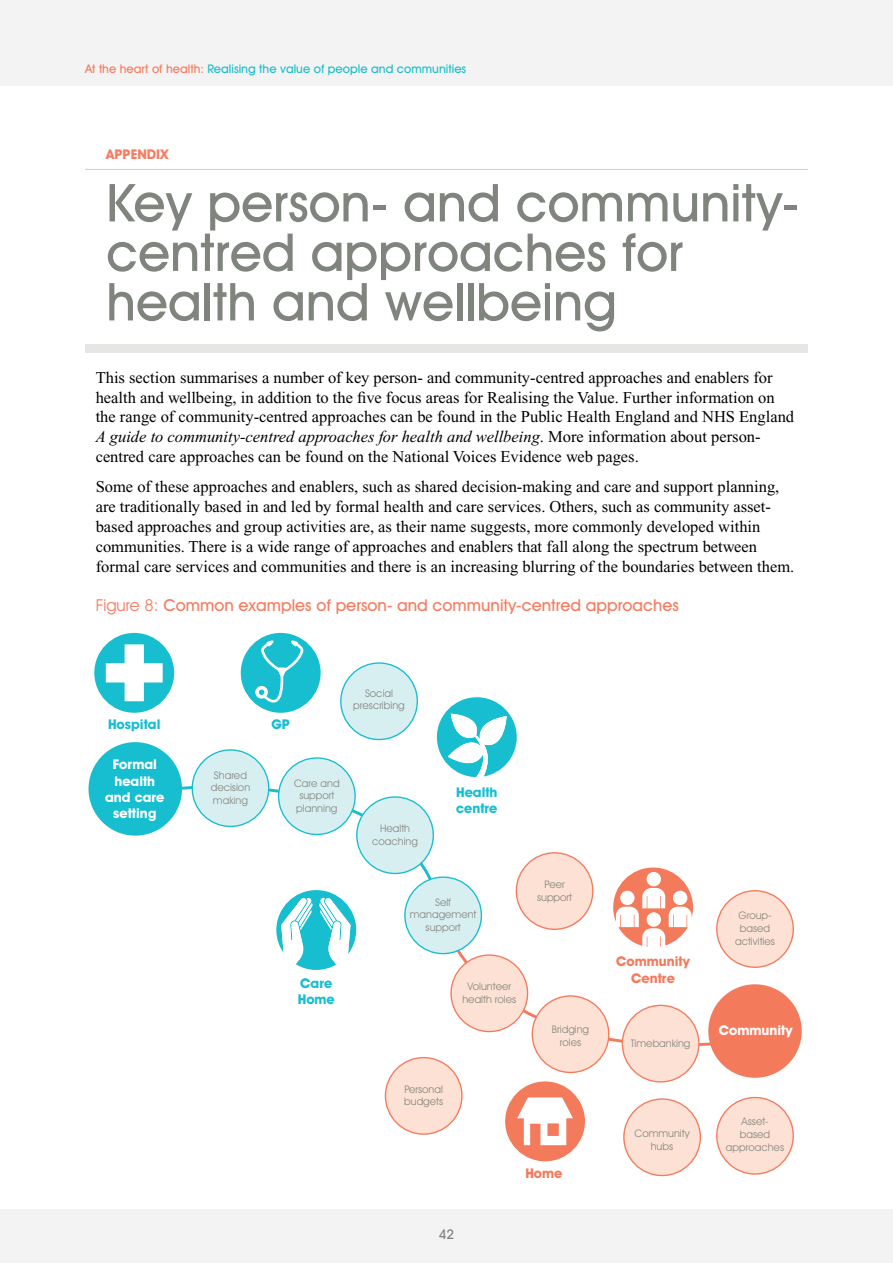
<style>
.page{position:relative;width:893px;height:1263px;background:#fff}
.page>*{position:absolute;margin:0;border:0;box-sizing:border-box;transform-origin:0 0}
.t1{font:500 52.5px/49.5px "Avant Garde IT Cby BT";color:#7f847d}
.t2{font:16.5px/19.8px "Times New Roman";color:#000}
.t3{font:500 16.5px "Avant Garde IT Cby BT";color:#f47e62}
.t4{font:700 13.5px/16.2px "Avant Garde IT Cby BT";color:#fff;text-align:center}
.t5{font:700 13.5px/16.2px "Avant Garde IT Cby BT";color:#16becf}
.t6{font:700 13.5px/16.2px "Avant Garde IT Cby BT";color:#f47a5c;text-align:center}
.t7{font:700 13.5px "Avant Garde IT Cby BT";color:#f47e62}
.t8{font:500 13.5px "Avant Garde IT Cby BT";color:#7f847d}
.t9{font:500 12px "Avant Garde IT Cby BT";color:#21becc}
.t10{font:10.5px/12.6px "Avant Garde IT Cby BT";color:#8a8b82;text-align:center}
.s1{color:#f47e62}
.s2{font-style:italic}
.s3{font-weight:400}
</style>
<div class="page">
<div style="left:0;top:0;width:893px;height:85px;background:#f2f3f2"></div>
<div style="left:0;top:1210px;width:893px;height:53px;background:#f2f3f2"></div>
<div style="left:85px;top:344px;width:723px;height:9px;background:#e6e7e5"></div>
<hr style="left:85px;top:169px;width:723px;height:1px;background:#cccecb">
<svg style="left:172px;top:761px;width:548px;height:298px"></svg>
<div style="left:89px;top:742px;width:93px;height:94px;background:#16becf;border-radius:50%"></div>
<div style="left:708px;top:984px;width:94px;height:94px;background:#f47a5c;border-radius:50%"></div>
<div style="left:357px;top:797px;width:76px;height:76px;background:#d8eff2;border-radius:50%"></div>
<div style="left:356px;top:796px;width:78px;height:78px;border:1px solid #16becf;border-radius:50%"></div>
<div style="left:405px;top:877px;width:76px;height:77px;background:#d8eff2;border-radius:50%"></div>
<div style="left:404px;top:876px;width:78px;height:78px;border:1px solid #16becf;border-radius:50%"></div>
<div style="left:341px;top:663px;width:76px;height:76px;background:#d8eff2;border-radius:50%"></div>
<div style="left:340px;top:662px;width:78px;height:78px;border:1px solid #16becf;border-radius:50%"></div>
<div style="left:516px;top:853px;width:77px;height:76px;background:#fde1d4;border-radius:50%"></div>
<div style="left:516px;top:852px;width:77px;height:78px;border:1px solid #f47a5c;border-radius:50%"></div>
<div style="left:622px;top:1005px;width:77px;height:77px;background:#fde1d4;border-radius:50%"></div>
<div style="left:622px;top:1005px;width:77px;height:77px;border:1px solid #f47a5c;border-radius:50%"></div>
<div style="left:717px;top:891px;width:76px;height:76px;background:#fde1d4;border-radius:50%"></div>
<div style="left:716px;top:890px;width:78px;height:78px;border:1px solid #f47a5c;border-radius:50%"></div>
<div style="left:717px;top:1097px;width:76px;height:77px;background:#fde1d4;border-radius:50%"></div>
<div style="left:716px;top:1097px;width:78px;height:78px;border:1px solid #f47a5c;border-radius:50%"></div>
<div style="left:624px;top:1099px;width:76px;height:76px;background:#fde1d4;border-radius:50%"></div>
<div style="left:623px;top:1098px;width:78px;height:78px;border:1px solid #f47a5c;border-radius:50%"></div>
<svg style="left:94px;top:633px;width:80px;height:80px"></svg>
<svg style="left:437px;top:697px;width:80px;height:80px"></svg>
<svg style="left:276px;top:890px;width:80px;height:80px"></svg>
<svg style="left:613px;top:867px;width:80px;height:80px"></svg>
<div style="left:192px;top:750px;width:77px;height:76px;background:#d8eff2;border-radius:50%"></div>
<div style="left:192px;top:749px;width:77px;height:78px;border:1px solid #16becf;border-radius:50%"></div>
<div style="left:279px;top:758px;width:76px;height:76px;background:#d8eff2;border-radius:50%"></div>
<div style="left:278px;top:757px;width:78px;height:78px;border:1px solid #16becf;border-radius:50%"></div>
<div style="left:505px;top:1081px;width:80px;height:80px;background:#f47a5c;border-radius:50%"></div>
<svg style="left:517px;top:1097px;width:56px;height:48px"></svg>
<div style="left:385px;top:1057px;width:77px;height:77px;background:#fde1d4;border-radius:50%"></div>
<div style="left:385px;top:1057px;width:78px;height:78px;border:1px solid #f47a5c;border-radius:50%"></div>
<div style="left:532px;top:996px;width:77px;height:76px;background:#fde1d4;border-radius:50%"></div>
<div style="left:532px;top:995px;width:77px;height:78px;border:1px solid #f47a5c;border-radius:50%"></div>
<div style="left:451px;top:955px;width:77px;height:76px;background:#fde1d4;border-radius:50%"></div>
<div style="left:450px;top:954px;width:78px;height:78px;border:1px solid #f47a5c;border-radius:50%"></div>
<div style="left:241px;top:633px;width:80px;height:80px;background:#16becf;border-radius:50%"></div>
<svg style="left:259px;top:640px;width:46px;height:73px"></svg>
<div style="left:255px;top:686px;width:13px;height:12px;border:4px solid #fff;border-radius:50%"></div>
<p class="t9" style="left:85px;top:61px;width:383px"><span class="s1">At the heart of health:</span> Realising the value of people and communities</p>
<p class="t7" style="left:106px;top:146px;width:64px">APPENDIX</p>
<h1 class="t1" style="left:106px;top:178px;width:694px">Key person- and community&shy;centred approaches for health and wellbeing</h1>
<p class="t2" style="left:96px;top:367px;width:700px">This section summarises a number of key person- and community-centred approaches and enablers for health and wellbeing, in addition to the five focus areas for Realising the Value. Further information on the range of community-centred approaches can be found in the Public Health England and NHS England <span class="s2">A guide to community-centred approaches for health and wellbeing</span>. More information about person&shy;centred care approaches can be found on the National Voices Evidence web pages.</p>
<p class="t2" style="left:96px;top:477px;width:700px">Some of these approaches and enablers, such as shared decision-making and care and support planning, are traditionally based in and led by formal health and care services. Others, such as community asset&shy;based approaches and group activities are, as their name suggests, more commonly developed within communities. There is a wide range of approaches and enablers that fall along the spectrum between formal care services and communities and there is an increasing blurring of the boundaries between them.</p>
<p class="t3" style="left:96px;top:595px;width:585px"><span class="s3">Figure 8:</span> Common examples of person- and community-centred approaches</p>
<p class="t5" style="left:108px;top:716px;width:54px">Hospital</p>
<p class="t5" style="left:271px;top:716px;width:20px">GP</p>
<p class="t4" style="left:105px;top:756px;width:61px">Formal health and care setting</p>
<p class="t10" style="left:211px;top:768px;width:41px">Shared decision making</p>
<p class="t10" style="left:294px;top:776px;width:47px;text-align:left">Care and support planning</p>
<p class="t10" style="left:353px;top:687px;width:53px">Social prescribing</p>
<p class="t10" style="left:372px;top:822px;width:47px">Health coaching</p>
<p class="t5" style="left:456px;top:784px;width:43px">Health centre</p>
<p class="t5" style="left:298px;top:975px;width:39px">Care<br>Home</p>
<p class="t10" style="left:410px;top:896px;width:68px">Self management support</p>
<p class="t10" style="left:462px;top:980px;width:55px">Volunteer health roles</p>
<p class="t10" style="left:404px;top:1082px;width:40px;text-align:left">Personal budgets</p>
<p class="t10" style="left:537px;top:878px;width:37px">Peer support</p>
<p class="t10" style="left:552px;top:1023px;width:39px">Bridging roles</p>
<p class="t8" style="left:439px;top:1226px;width:17px">42</p>
<p class="t6" style="left:525px;top:1165px;width:39px">Home</p>
<p class="t6" style="left:616px;top:953px;width:75px">Community<br>Centre</p>
<p class="t10" style="left:631px;top:1037px;width:61px">Timebanking</p>
<p class="t10" style="left:634px;top:1127px;width:57px">Community hubs</p>
<p class="t10" style="left:735px;top:909px;width:41px">Group&shy;based activities</p>
<p class="t4" style="left:719px;top:1022px;width:75px">Community</p>
<p class="t10" style="left:726px;top:1115px;width:60px">Asset&shy;based approaches</p>
</div>
